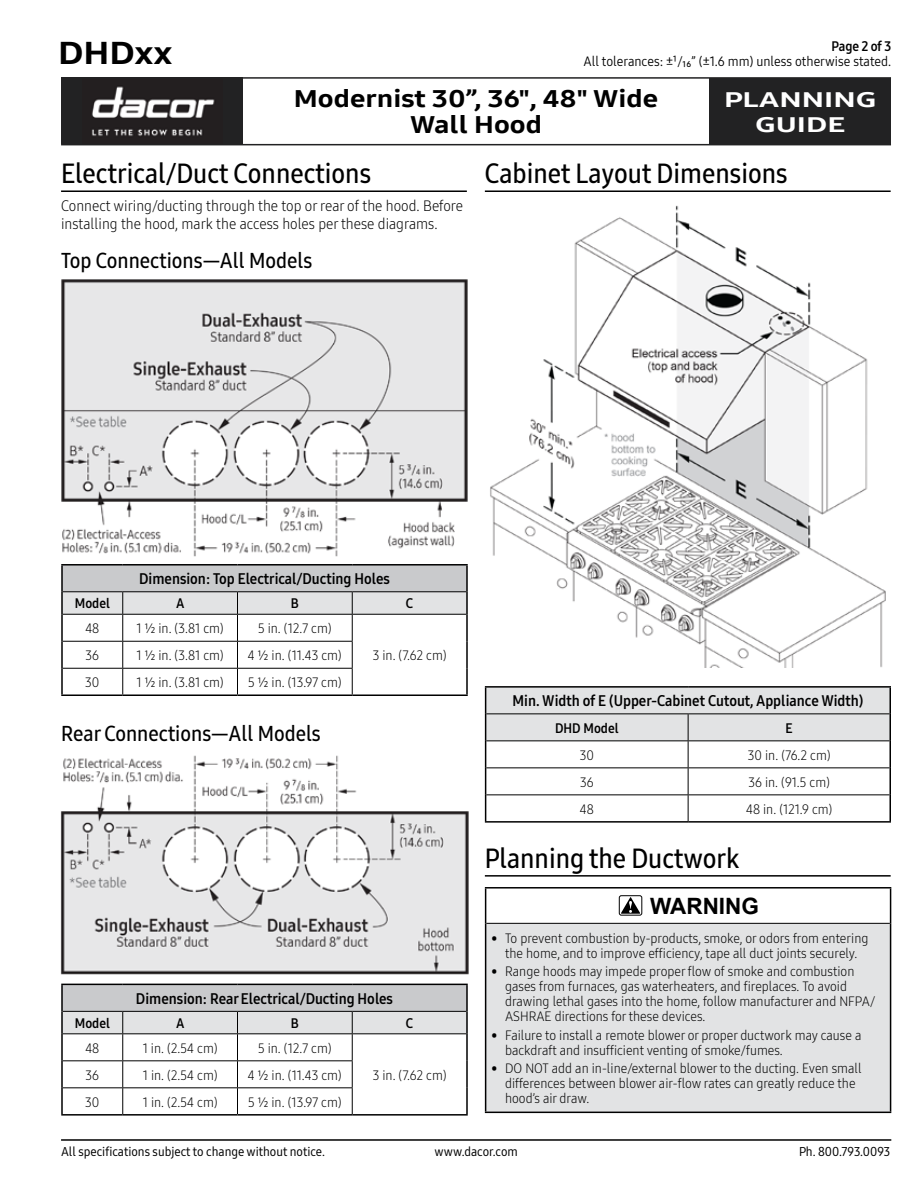
<style>
.page{position:relative;width:918px;height:1188px;background:#fff}
.page>*{position:absolute;margin:0;border:0;box-sizing:border-box;transform-origin:0 0}
.t1{font:31.5px "Samsung One 800";color:#000;scale:1.2 1}
.t2{font:27px "Samsung One 600 C";color:#000}
.t3{font:24px/25.5px "Samsung One 800";color:#000;text-align:center;scale:1.2 1}
.t4{font:700 22.5px "Arial";color:#000}
.t5{font:21px "Samsung One 600 C";color:#000}
.t6{font:21px/25.2px "Samsung One 800";color:#fff;text-align:center;scale:1.5 1}
.t7{font:15px "Samsung One 700 C";color:#000}
.t8{font:15px/18px "Samsung One 300 C";color:#000}
.t9{font:13.5px/15px "Samsung One 300 C";color:#000}
.t10{font:13.5px "Samsung One 400 C";color:#000}
.t11{font:13.5px "Samsung One 700 C";color:#000}
.t12{font:12.75px "Samsung One 500 C";color:#000}
</style>
<div class="page">
<hr style="left:61px;top:1139px;width:830px;height:2px;background:#000">
<div style="left:61px;top:77px;width:182px;height:67px;background:#222223"></div>
<div style="left:709px;top:78px;width:182px;height:67px;background:#222223"></div>
<img style="left:92px;top:86px;width:123px;height:50px">
<hr style="left:61px;top:144px;width:830px;height:1px;background:#222223">
<hr style="left:61px;top:77px;width:830px;height:2px;background:#222223">
<hr style="left:61px;top:190px;width:406px;height:2px;background:#000">
<div style="left:62px;top:565px;width:405px;height:27px;background:#c9cacc"></div>
<hr style="left:61px;top:564px;width:62px;height:2px;background:#000">
<hr style="left:61px;top:566px;width:2px;height:26px;background:#000">
<hr style="left:123px;top:564px;width:115px;height:2px;background:#000">
<hr style="left:238px;top:564px;width:114px;height:2px;background:#000">
<hr style="left:352px;top:564px;width:116px;height:2px;background:#000">
<hr style="left:466px;top:566px;width:2px;height:26px;background:#000">
<hr style="left:61px;top:592px;width:2px;height:22px;background:#000">
<hr style="left:466px;top:592px;width:2px;height:22px;background:#000">
<hr style="left:61px;top:614px;width:2px;height:27px;background:#000">
<hr style="left:466px;top:614px;width:2px;height:27px;background:#000">
<hr style="left:61px;top:641px;width:2px;height:27px;background:#000">
<hr style="left:466px;top:641px;width:2px;height:27px;background:#000">
<hr style="left:61px;top:668px;width:2px;height:26px;background:#000">
<hr style="left:466px;top:668px;width:2px;height:26px;background:#000">
<hr style="left:61px;top:694px;width:62px;height:2px;background:#000">
<hr style="left:123px;top:694px;width:115px;height:2px;background:#000">
<hr style="left:238px;top:694px;width:114px;height:2px;background:#000">
<hr style="left:352px;top:694px;width:116px;height:2px;background:#000">
<svg style="left:62px;top:592px;width:405px;height:102px"></svg>
<hr style="left:63px;top:591px;width:60px;height:1px;background:#000">
<hr style="left:123px;top:591px;width:115px;height:1px;background:#000">
<hr style="left:238px;top:591px;width:114px;height:1px;background:#000">
<hr style="left:352px;top:591px;width:114px;height:1px;background:#000">
<div style="left:62px;top:984px;width:405px;height:27px;background:#c9cacc"></div>
<hr style="left:61px;top:984px;width:62px;height:1px;background:#000">
<hr style="left:61px;top:985px;width:2px;height:26px;background:#000">
<hr style="left:123px;top:984px;width:115px;height:1px;background:#000">
<hr style="left:238px;top:984px;width:114px;height:1px;background:#000">
<hr style="left:352px;top:984px;width:116px;height:1px;background:#000">
<hr style="left:466px;top:985px;width:2px;height:26px;background:#000">
<hr style="left:61px;top:1011px;width:2px;height:23px;background:#000">
<hr style="left:466px;top:1011px;width:2px;height:23px;background:#000">
<hr style="left:61px;top:1034px;width:2px;height:27px;background:#000">
<hr style="left:466px;top:1034px;width:2px;height:27px;background:#000">
<hr style="left:61px;top:1061px;width:2px;height:27px;background:#000">
<hr style="left:466px;top:1061px;width:2px;height:27px;background:#000">
<hr style="left:61px;top:1088px;width:2px;height:26px;background:#000">
<hr style="left:466px;top:1088px;width:2px;height:26px;background:#000">
<hr style="left:61px;top:1114px;width:62px;height:2px;background:#000">
<hr style="left:123px;top:1114px;width:115px;height:2px;background:#000">
<hr style="left:238px;top:1114px;width:114px;height:2px;background:#000">
<hr style="left:352px;top:1114px;width:116px;height:2px;background:#000">
<svg style="left:62px;top:1011px;width:405px;height:103px"></svg>
<hr style="left:63px;top:1011px;width:60px;height:1px;background:#000">
<hr style="left:123px;top:1011px;width:115px;height:1px;background:#000">
<hr style="left:238px;top:1011px;width:114px;height:1px;background:#000">
<hr style="left:352px;top:1011px;width:114px;height:1px;background:#000">
<img style="left:61px;top:279px;width:407px;height:277px">
<img style="left:60px;top:755px;width:409px;height:220px">
<img style="left:490px;top:205px;width:396px;height:462px">
<hr style="left:485px;top:686px;width:203px;height:2px;background:#000">
<hr style="left:688px;top:686px;width:203px;height:2px;background:#000">
<svg style="left:485px;top:687px;width:406px;height:134px"></svg>
<hr style="left:485px;top:821px;width:203px;height:2px;background:#000">
<hr style="left:688px;top:821px;width:203px;height:2px;background:#000">
<hr style="left:485px;top:190px;width:406px;height:2px;background:#000">
<hr style="left:485px;top:875px;width:406px;height:2px;background:#000">
<div style="left:486px;top:923px;width:405px;height:189px;background:#e2e3e4"></div>
<hr style="left:486px;top:923px;width:404px;height:1px;background:#000">
<hr style="left:485px;top:887px;width:406px;height:2px;background:#000">
<hr style="left:485px;top:889px;width:1px;height:34px;background:#000">
<hr style="left:890px;top:889px;width:1px;height:34px;background:#000">
<hr style="left:485px;top:923px;width:1px;height:189px;background:#000">
<hr style="left:890px;top:923px;width:1px;height:189px;background:#000">
<hr style="left:485px;top:1112px;width:406px;height:1px;background:#000">
<div style="left:619px;top:895px;width:23px;height:21px;border:1px solid #000;border-radius:2px"></div>
<svg style="left:621px;top:897px;width:19px;height:17px"></svg>
<h1 class="t1" style="left:58px;top:32px;width:97px">DHDxx</h1>
<p class="t11" style="left:832px;top:37px;width:61px">Page 2 of 3</p>
<p class="t10" style="left:583px;top:52px;width:309px">All tolerances: ±¹/₁₆” (±1.6 mm) unless otherwise stated.</p>
<h3 class="t3" style="left:294px;top:86px;width:305px">Modernist 30”, 36", 48" Wide<br>Wall Hood</h3>
<h3 class="t6" style="left:724px;top:87px;width:103px">PLANNING<br>GUIDE</h3>
<h2 class="t2" style="left:61px;top:155px;width:312px">Electrical/Duct Connections</h2>
<p class="t8" style="left:61px;top:197px;width:404px">Connect wiring/ducting through the top or rear of the hood. Before installing the hood, mark the access holes per these diagrams.</p>
<h3 class="t5" style="left:61px;top:246px;width:253px">Top Connections—All Models</h3>
<h2 class="t2" style="left:485px;top:155px;width:304px">Cabinet Layout Dimensions</h2>
<p class="t7" style="left:139px;top:569px;width:252px">Dimension: Top Electrical/Ducting Holes</p>
<p class="t11" style="left:75px;top:594px;width:37px">Model</p>
<p class="t11" style="left:176px;top:594px;width:10px">A</p>
<p class="t11" style="left:291px;top:594px;width:9px">B</p>
<p class="t11" style="left:406px;top:594px;width:9px">C</p>
<p class="t9" style="left:85px;top:621px;width:16px">48</p>
<p class="t9" style="left:137px;top:621px;width:89px">1 1/2 in. (3.81 cm)</p>
<p class="t9" style="left:258px;top:621px;width:75px">5 in. (12.7 cm)</p>
<p class="t9" style="left:86px;top:648px;width:15px">36</p>
<p class="t9" style="left:137px;top:648px;width:89px">1 1/2 in. (3.81 cm)</p>
<p class="t9" style="left:248px;top:648px;width:95px">4 1/2 in. (11.43 cm)</p>
<p class="t9" style="left:373px;top:648px;width:75px">3 in. (7.62 cm)</p>
<p class="t9" style="left:85px;top:675px;width:16px">30</p>
<p class="t9" style="left:137px;top:675px;width:89px">1 1/2 in. (3.81 cm)</p>
<p class="t9" style="left:248px;top:675px;width:95px">5 1/2 in. (13.97 cm)</p>
<h3 class="t5" style="left:61px;top:719px;width:261px">Rear Connections—All Models</h3>
<p class="t7" style="left:136px;top:988px;width:259px">Dimension: Rear Electrical/Ducting Holes</p>
<p class="t11" style="left:75px;top:1014px;width:37px">Model</p>
<p class="t11" style="left:176px;top:1014px;width:10px">A</p>
<p class="t11" style="left:291px;top:1014px;width:9px">B</p>
<p class="t11" style="left:406px;top:1014px;width:9px">C</p>
<p class="t9" style="left:85px;top:1040px;width:16px">48</p>
<p class="t9" style="left:143px;top:1040px;width:76px">1 in. (2.54 cm)</p>
<p class="t9" style="left:258px;top:1040px;width:75px">5 in. (12.7 cm)</p>
<p class="t9" style="left:86px;top:1067px;width:15px">36</p>
<p class="t9" style="left:143px;top:1067px;width:76px">1 in. (2.54 cm)</p>
<p class="t9" style="left:248px;top:1067px;width:95px">4 1/2 in. (11.43 cm)</p>
<p class="t9" style="left:373px;top:1067px;width:75px">3 in. (7.62 cm)</p>
<p class="t9" style="left:85px;top:1094px;width:16px">30</p>
<p class="t9" style="left:143px;top:1094px;width:76px">1 in. (2.54 cm)</p>
<p class="t9" style="left:248px;top:1094px;width:95px">5 1/2 in. (13.97 cm)</p>
<p class="t7" style="left:513px;top:691px;width:352px">Min. Width of E (Upper-Cabinet Cutout, Appliance Width)</p>
<p class="t11" style="left:555px;top:719px;width:65px">DHD Model</p>
<p class="t11" style="left:786px;top:719px;width:9px">E</p>
<p class="t9" style="left:580px;top:747px;width:16px">30</p>
<p class="t9" style="left:748px;top:747px;width:84px">30 in. (76.2 cm)</p>
<p class="t9" style="left:580px;top:774px;width:15px">36</p>
<p class="t9" style="left:748px;top:774px;width:83px">36 in. (91.5 cm)</p>
<p class="t9" style="left:580px;top:801px;width:16px">48</p>
<p class="t9" style="left:746px;top:801px;width:88px">48 in. (121.9 cm)</p>
<h2 class="t2" style="left:485px;top:840px;width:256px">Planning the Ductwork</h2>
<h3 class="t4" style="left:650px;top:891px;width:110px">WARNING</h3>
<p class="t9" style="left:492px;top:931px;width:378px;text-align:center">• To prevent combustion by-products, smoke, or odors from entering the home, and to improve efficiency, tape all duct joints securely.</p>
<p class="t9" style="left:505px;top:964px;width:372px;text-indent:-14px">• Range hoods may impede proper flow of smoke and combustion gases from furnaces, gas waterheaters, and fireplaces. To avoid drawing lethal gases into the home, follow manufacturer and NFPA/ ASHRAE directions for these devices.</p>
<p class="t9" style="left:505px;top:1027px;width:358px;text-indent:-14px">• Failure to install a remote blower or proper ductwork may cause a backdraft and insufficient venting of smoke/fumes.</p>
<p class="t9" style="left:505px;top:1061px;width:358px;text-indent:-14px">• DO NOT add an in-line/external blower to the ducting. Even small differences between blower air-flow rates can greatly reduce the hood’s air draw.</p>
<p class="t12" style="left:61px;top:1143px;width:265px">All specifications subject to change without notice.</p>
<p class="t12" style="left:435px;top:1143px;width:85px">www.dacor.com</p>
<p class="t12" style="left:799px;top:1143px;width:93px">Ph. 800.793.0093</p>
</div>
